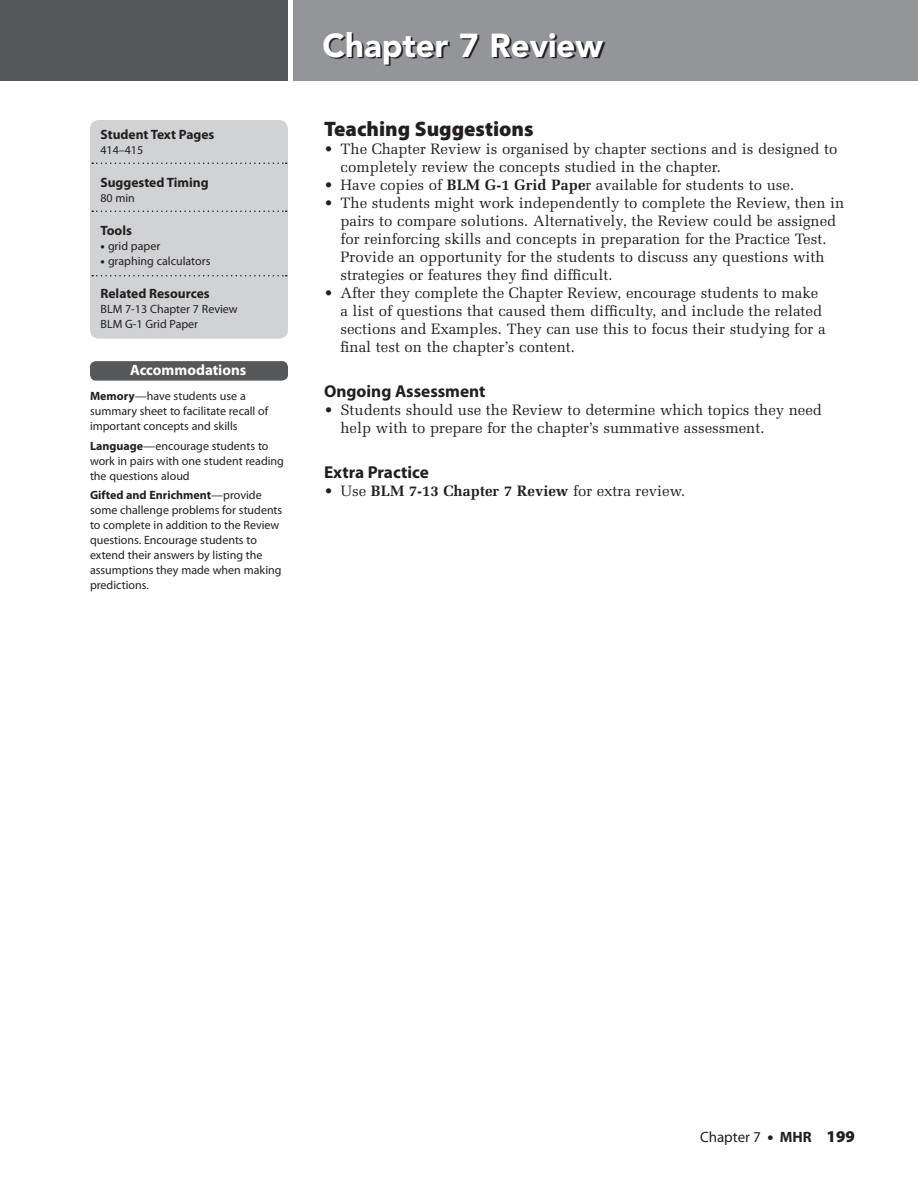
<style>
.page{position:relative;width:918px;height:1188px;background:#fff}
.page>*{position:absolute;margin:0;border:0;box-sizing:border-box;transform-origin:0 0}
.t1{font:900 33px "Avenir";color:#fff}
.t2{font:900 21px "Myriad Pro";color:#231f20}
.t3{font:700 17.25px "Myriad Pro";color:#231f20}
.t4{font:15px/18px "Melior";color:#231f20}
.t5{font:700 15px "Melior";color:#231f20}
.t6{font:15px "Myriad";color:#231f20}
.t7{font:700 15px "Myriad Pro";color:#fff}
.t8{font:700 13.5px "Myriad Pro";color:#231f20}
.t9{font:12px/15px "Myriad Pro";color:#231f20}
.s1{font-weight:900}
.s2{font-weight:700}
.s3{font-weight:400}
.s4{font-family:"Myriad Pro";font-weight:900;font-size:16.5px}
</style>
<div class="page">
<div style="left:0;top:0;width:918px;height:81px;background:#939598"></div>
<hr style="left:288px;top:0;width:4px;height:81px;background:#fff">
<div style="left:90px;top:120px;width:198px;height:219px;background:#d1d2d4;border-radius:9px"></div>
<svg style="left:92px;top:163px;width:195px;height:1px"></svg>
<svg style="left:92px;top:211px;width:195px;height:1px"></svg>
<svg style="left:92px;top:275px;width:195px;height:2px"></svg>
<div style="left:90px;top:361px;width:198px;height:20px;background:#57585a;border-radius:6px"></div>
<img style="left:325px;top:33px;width:281px;height:33px">
<div style="left:0;top:0;width:288px;height:81px;background:#57585a"></div>
<p class="t8" style="left:100px;top:126px;width:115px">Student Text Pages</p>
<p class="t9" style="left:100px;top:142px;width:44px">414–415</p>
<p class="t8" style="left:100px;top:174px;width:110px">Suggested Timing</p>
<p class="t9" style="left:100px;top:190px;width:36px">80 min</p>
<p class="t8" style="left:100px;top:222px;width:33px">Tools</p>
<p class="t9" style="left:100px;top:238px;width:61px"><span class="s1">•</span> grid paper</p>
<p class="t9" style="left:100px;top:253px;width:111px"><span class="s1">•</span> graphing calculators</p>
<p class="t8" style="left:100px;top:285px;width:111px">Related Resources</p>
<p class="t9" style="left:100px;top:301px;width:139px">BLM 7-13 Chapter 7 Review<br>BLM G-1 Grid Paper</p>
<p class="t7" style="left:130px;top:361px;width:118px">Accommodations</p>
<p class="t9" style="left:90px;top:388px;width:180px"><span class="s2">Memory</span>—have students use a summary sheet to facilitate recall of important concepts and skills</p>
<p class="t9" style="left:90px;top:438px;width:196px"><span class="s2">Language</span>—encourage students to work in pairs with one student reading the questions aloud</p>
<p class="t9" style="left:90px;top:487px;width:194px"><span class="s2">Gifted and Enrichment</span>—provide some challenge problems for students to complete in addition to the Review questions. Encourage students to extend their answers by listing the assumptions they made when making predictions.</p>
<h1 class="t1" style="left:322px;top:25px;width:282px">Chapter 7 Review</h1>
<h2 class="t2" style="left:324px;top:115px;width:211px">Teaching Suggestions</h2>
<p class="t4" style="left:340px;top:139px;width:499px;text-indent:-16px">• The Chapter Review is organised by chapter sections and is designed to completely review the concepts studied in the chapter.</p>
<p class="t4" style="left:324px;top:175px;width:472px">• Have copies of <span class="s2">BLM G-1 Grid Pape</span>r available for students to use.</p>
<p class="t4" style="left:340px;top:193px;width:505px;text-indent:-16px">• The students might work independently to complete the Review, then in pairs to compare solutions. Alternatively, the Review could be assigned for reinforcing skills and concepts in preparation for the Practice Test.<br>Provide an opportunity for the students to discuss any questions with strategies or features they find difficult.</p>
<p class="t4" style="left:340px;top:283px;width:487px;text-indent:-16px">• After they complete the Chapter Review, encourage students to make a list of questions that caused them difficulty, and include the related sections and Examples. They can use this to focus their studying for a final test on the chapter’s content.</p>
<p class="t3" style="left:324px;top:380px;width:163px">Ongoing Assessment</p>
<p class="t4" style="left:340px;top:400px;width:483px;text-indent:-16px">• Students should use the Review to determine which topics they need help with to prepare for the chapter’s summative assessment.</p>
<p class="t3" style="left:324px;top:461px;width:106px">Extra Practice</p>
<p class="t5" style="left:324px;top:481px;width:363px"><span class="s3">• Use</span> BLM 7-13 Chapter 7 Review <span class="s3">for extra review.</span></p>
<p class="t6" style="left:700px;top:1129px;width:156px">Chapter 7 <span class="s4">•</span> <span class="s2">MHR</span> <span class="s4">199</span></p>
</div>
